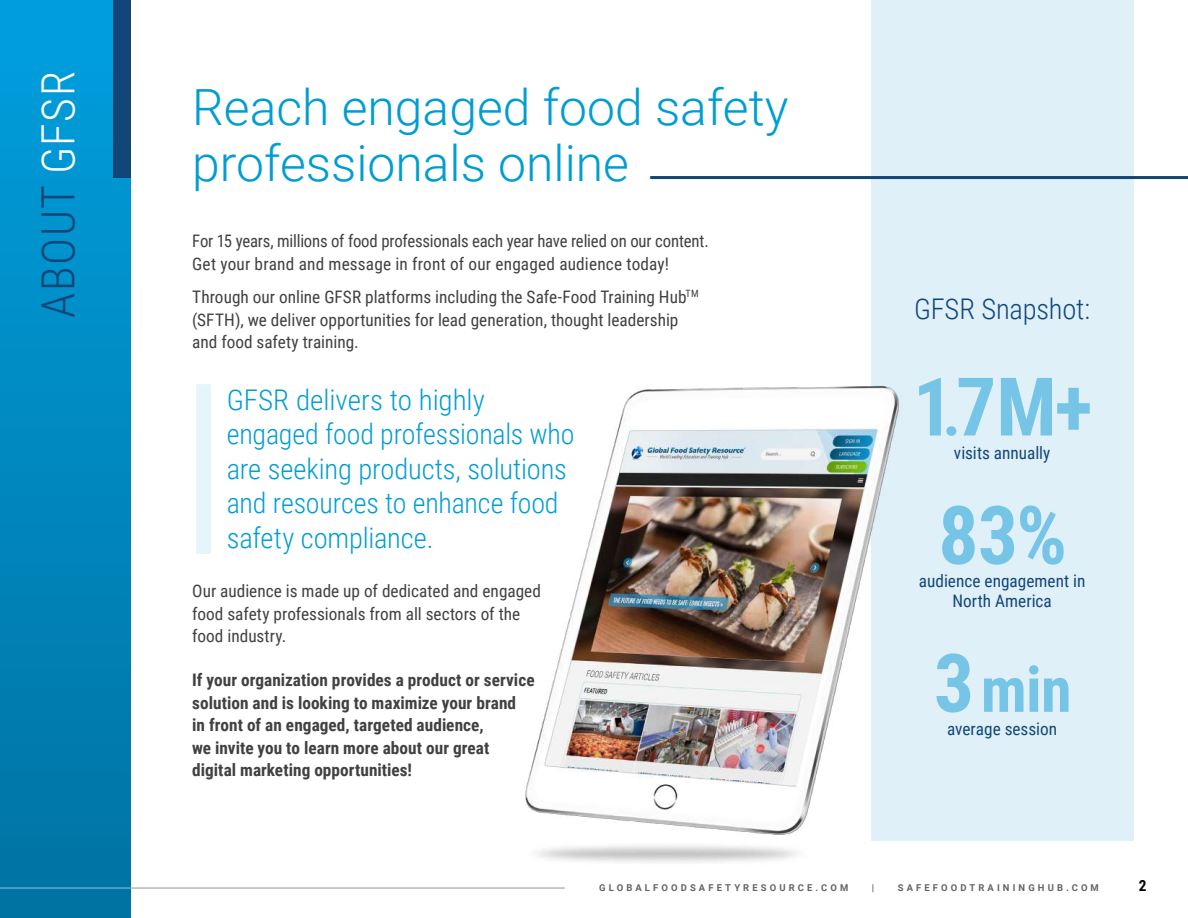
<style>
.page{position:relative;width:1188px;height:918px;background:#fff}
.page>*{position:absolute;margin:0;border:0;box-sizing:border-box;transform-origin:0 0}
.t1{font:700 81px/128.4px "Roboto Condensed";color:#76c5e6;text-align:center}
.t2{font:700 63px "Roboto Condensed";color:#76c5e6}
.t3{font:300 49.95px/55.7px "Roboto";color:#009dd2}
.t4{font:300 45.9px "Roboto Condensed";letter-spacing:.035em;color:#134678}
.t5{font:300 28.5px/34.5px "Roboto Condensed";letter-spacing:-.005em;color:#009dd2}
.t6{font:300 28.5px "Roboto Condensed";letter-spacing:-.005em;color:#134678}
.t7{font:17.25px/22.5px "Roboto Condensed";color:#414042}
.t8{font:700 17.25px/22.5px "Roboto Condensed";letter-spacing:.005em;color:#414042}
.t9{font:17.25px/19.5px "Roboto Condensed";color:#134678;text-align:center}
.t10{font:700 15.3px "Roboto Condensed";color:#000}
.t11{font:700 9.45px "Roboto";letter-spacing:.33em;color:#636466}
.s1{color:#fff}
.s2{font-size:63px}
.s3{font-size:81px}
</style>
<div class="page">
<hr style="left:0;top:888px;width:565px;height:1px;background:#939598">
<div style="left:872px;top:0;width:262px;height:840px;background:#dff0f8"></div>
<div style="left:0;top:0;width:131px;height:918px;background:linear-gradient(to bottom,#009fde,#0072a1)"></div>
<div style="left:113px;top:0;width:18px;height:177px;background:#134678"></div>
<hr style="left:650px;top:176px;width:538px;height:3px;background:#134678">
<div style="left:196px;top:384px;width:15px;height:170px;background:#e6f5fa"></div>
<img style="left:525px;top:369px;width:405px;height:493px">
<hr style="left:0;top:888px;width:131px;height:1px;background:#939598">
<h3 class="t4" style="left:26px;top:318px;width:248px;rotate:-90deg">ABOUT <span class="s1">GFSR</span></h3>
<h3 class="t3" style="left:192px;top:78px;width:598px">Reach engaged food safety professionals online</h3>
<p class="t7" style="left:192px;top:229px;width:518px">For 15 years, millions of food professionals each year have relied on our content.<br>Get your brand and message in front of our engaged audience today!</p>
<p class="t7" style="left:192px;top:285px;width:508px">Through our online GFSR platforms including the Safe-Food Training Hub<sup>TM </sup>(SFTH), we deliver opportunities for lead generation, thought leadership and food safety training.</p>
<h3 class="t5" style="left:227px;top:381px;width:349px">GFSR delivers to highly engaged food professionals who are seeking products, solutions and resources to enhance food safety compliance.</h3>
<p class="t7" style="left:192px;top:579px;width:350px">Our audience is made up of dedicated and engaged food safety professionals from all sectors of the food industry.</p>
<p class="t8" style="left:192px;top:668px;width:344px">If your organization provides a product or service solution and is looking to maximize your brand<br>in front of an engaged, targeted audience,<br>we invite you to learn more about our great digital marketing opportunities!</p>
<h3 class="t6" style="left:914px;top:289px;width:178px">GFSR Snapshot:</h3>
<h1 class="t1" style="left:913px;top:340px;width:181px">1<span class="s2">.</span>7M+<br>83%</h1>
<p class="t9" style="left:954px;top:442px;width:98px">visits annually</p>
<p class="t9" style="left:919px;top:571px;width:168px">audience engagement in<br>North America</p>
<h2 class="t2" style="left:934px;top:645px;width:139px"><span class="s3">3</span> min</h2>
<p class="t9" style="left:947px;top:719px;width:111px">average session</p>
<p class="t11" style="left:599px;top:881px;width:251px">GLOBALFOODSAFETYRESOURCE.COM</p>
<p class="t11" style="left:872px;top:881px;width:4px">|</p>
<p class="t11" style="left:898px;top:881px;width:203px">SAFEFOODTRAININGHUB.COM</p>
<p class="t10" style="left:1139px;top:874px;width:9px">2</p>
</div>
